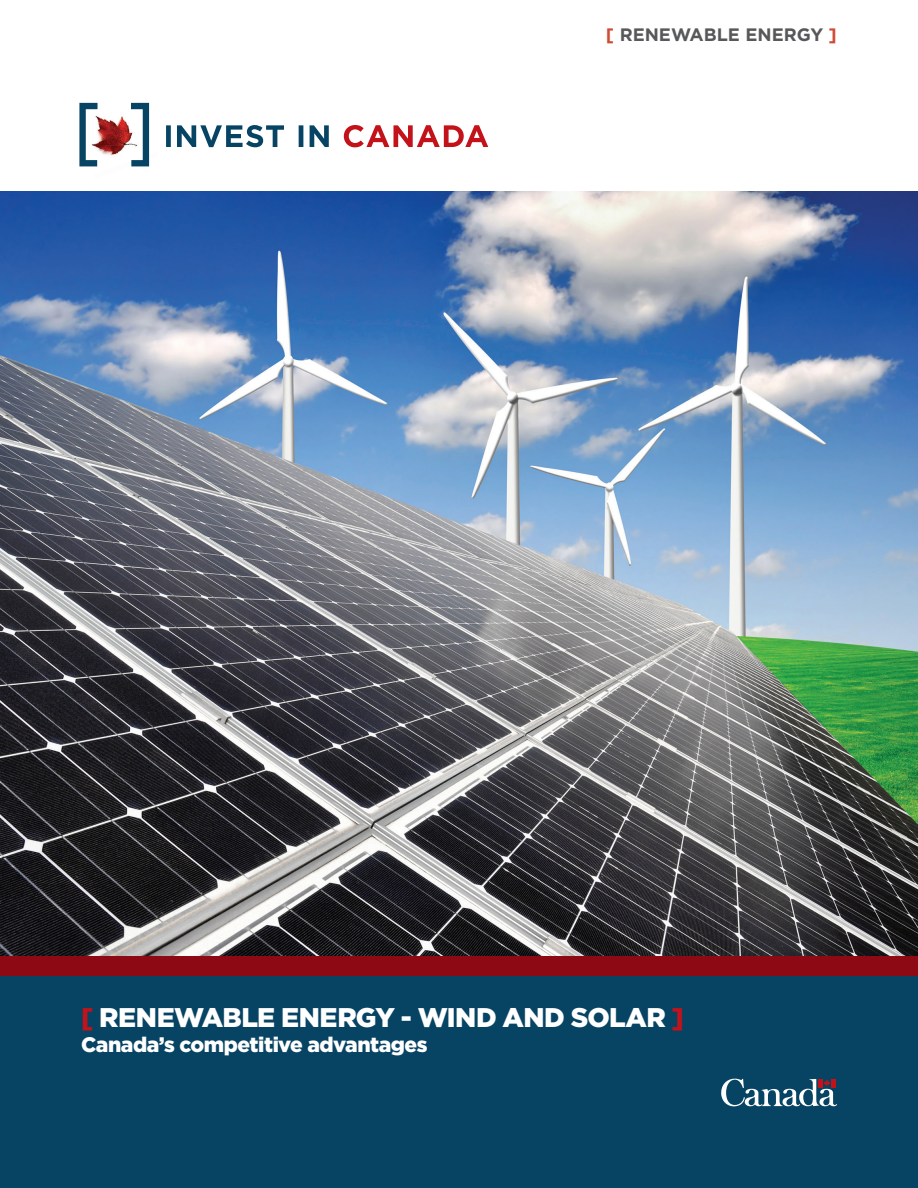
<style>
.page{position:relative;width:918px;height:1188px;background:#fff}
.page>*{position:absolute;margin:0;border:0;box-sizing:border-box;transform-origin:0 0}
.t1{font:900 27px "Gotham";letter-spacing:-.02em;color:#fff}
.t2{font:900 21px "Gotham";letter-spacing:-.025em;color:#fff}
.t3{font:700 18px "Gotham";color:#57585a}
.s1{color:#ce4c34}
.s2{color:#c4121a}
</style>
<div class="page">
<img style="left:0;top:191px;width:918px;height:766px">
<div style="left:0;top:957px;width:918px;height:231px;background:#074464"></div>
<div style="left:0;top:957px;width:918px;height:19px;background:#8d0914"></div>
<img style="left:79px;top:102px;width:71px;height:65px">
<img style="left:98px;top:106px;width:33px;height:55px">
<svg style="left:79px;top:103px;width:19px;height:63px"></svg>
<svg style="left:131px;top:103px;width:18px;height:63px"></svg>
<svg style="left:344px;top:125px;width:144px;height:22px"></svg>
<svg style="left:166px;top:125px;width:163px;height:22px"></svg>
<svg style="left:721px;top:1079px;width:116px;height:27px"></svg>
<p class="t3" style="left:606px;top:24px;width:233px"><span class="s1">[</span> RENEWABLE ENERGY <span class="s1">]</span></p>
<h1 class="t1" style="left:81px;top:1002px;width:604px"><span class="s2">[</span> RENEWABLE ENERGY - WIND AND SOLAR <span class="s2">]</span></h1>
<h1 class="t2" style="left:81px;top:1033px;width:348px">Canada’s competitive advantages</h1>
</div>
